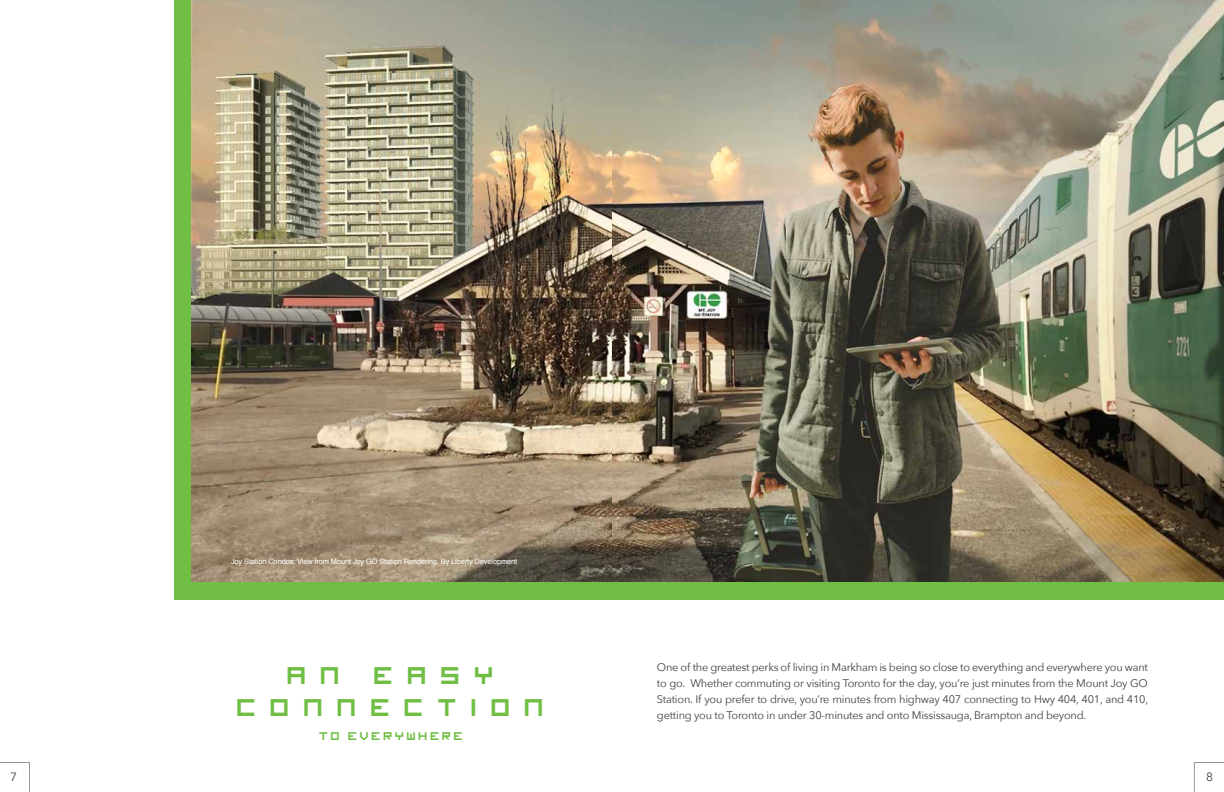
<style>
.page{position:relative;width:1224px;height:792px;background:#fff}
.page>*{position:absolute;margin:0;border:0;box-sizing:border-box;transform-origin:0 0}
.t1{font:27px/32.4px "imagine font";letter-spacing:.49em;color:#70be44;text-align:center}
.t2{font:12.5px "imagine font";letter-spacing:.19em;color:#70be44}
.t3{font:12px "Avenir Next";color:#414042}
.t4{font:11px/16px "Avenir Next";letter-spacing:-.02em;color:#414042;text-align:justify}
.t5{font:7.5px "Helvetica";letter-spacing:-.02em;color:#fff}
</style>
<div class="page">
<svg style="left:0;top:762px;width:30px;height:30px"></svg>
<svg style="left:1194px;top:762px;width:30px;height:30px"></svg>
<div style="left:612px;top:0;width:612px;height:600px;background:#70be44"></div>
<div style="left:174px;top:0;width:438px;height:600px;background:#70be44"></div>
<img style="left:192px;top:0;width:1032px;height:582px">
<p class="t5" style="left:231px;top:555px;width:288px">Joy Station Condos: View from Mount Joy GO Station Rendering, By Liberty Development</p>
<h1 class="t1" style="left:237px;top:661px;width:310px">AN EASY<br>CONNECTION</h1>
<p class="t2" style="left:319px;top:732px;width:146px">TO EVERYWHERE</p>
<p class="t4" style="left:657px;top:659px;width:493px">One of the greatest perks of living in Markham is being so close to everything and everywhere you want to go. Whether commuting or visiting Toronto for the day, you’re just minutes from the Mount Joy GO Station. If you prefer to drive, you’re minutes from highway 407 connecting to Hwy 404, 401, and 410, getting you to Toronto in under 30-minutes and onto Mississauga, Brampton and beyond.</p>
<p class="t3" style="left:10px;top:766px;width:8px">7</p>
<p class="t3" style="left:1206px;top:766px;width:8px">8</p>
</div>
